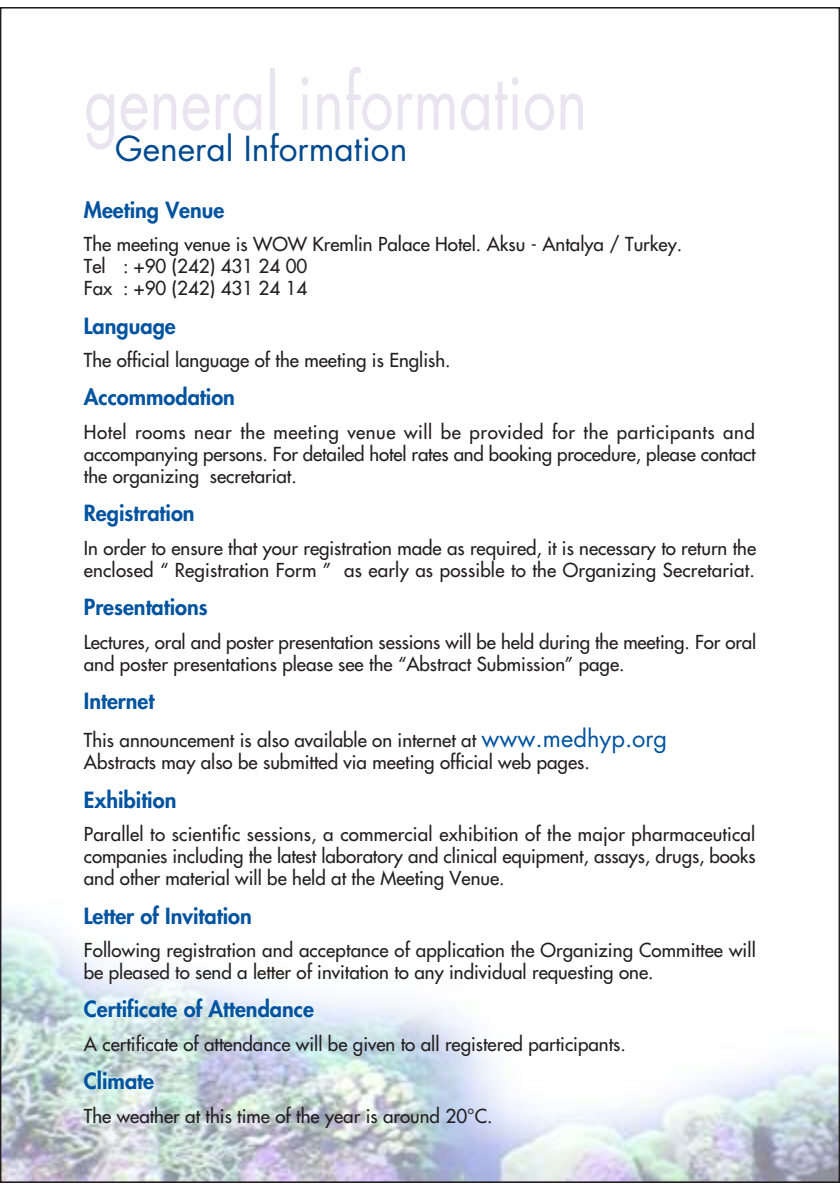
<style>
.page{position:relative;width:840px;height:1190px;background:#fff}
.page>*{position:absolute;margin:0;border:0;box-sizing:border-box;transform-origin:0 0}
.t1{font:75px "Futura";color:#e9e4ef;scale:.79 1}
.t2{font:33.6px "Futura";color:#01498e}
.t3{font:800 21.8px "Futura";color:#0153a0}
.t4{font:18.8px/22.2px "Futura";color:#231f20}
.s1{font-size:23.6px;color:#0153a0}
</style>
<div class="page">
<img style="left:3px;top:916px;width:834px;height:263px">
<h1 class="t1" style="left:84px;top:60px;width:638px">general information</h1>
<h2 class="t2" style="left:115px;top:130px;width:294px">General Information</h2>
<p class="t3" style="left:84px;top:198px;width:142px">Meeting Venue</p>
<p class="t4" style="left:84px;top:234px;width:600px">The meeting venue is WOW Kremlin Palace Hotel. Aksu - Antalya / Turkey.<br>Tel : +90 (242) 431 24 00<br>Fax : +90 (242) 431 24 14</p>
<p class="t3" style="left:84px;top:313px;width:93px">Language</p>
<p class="t4" style="left:84px;top:350px;width:368px">The official language of the meeting is English.</p>
<p class="t3" style="left:84px;top:385px;width:153px">Accommodation</p>
<p class="t4" style="left:84px;top:421px;width:673px;text-align:justify">Hotel rooms near the meeting venue will be provided for the participants and accompanying persons. For detailed hotel rates and booking procedure, please contact the organizing secretariat.</p>
<p class="t3" style="left:84px;top:501px;width:112px">Registration</p>
<p class="t4" style="left:84px;top:537px;width:674px">In order to ensure that your registration made as required, it is necessary to return the enclosed “ Registration Form ” as early as possible to the Organizing Secretariat.</p>
<p class="t3" style="left:84px;top:595px;width:125px">Presentations</p>
<p class="t4" style="left:84px;top:631px;width:674px">Lectures, oral and poster presentation sessions will be held during the meeting. For oral and poster presentations please see the “Abstract Submission” page.</p>
<p class="t3" style="left:84px;top:689px;width:72px">Internet</p>
<p class="t4" style="left:84px;top:730px;width:585px">This announcement is also available on internet at <span class="s1">www.medhyp.org<br></span>Abstracts may also be submitted via meeting official web pages.</p>
<p class="t3" style="left:84px;top:787px;width:94px">Exhibition</p>
<p class="t4" style="left:84px;top:824px;width:673px;text-align:justify">Parallel to scientific sessions, a commercial exhibition of the major pharmaceutical companies including the latest laboratory and clinical equipment, assays, drugs, books and other material will be held at the Meeting Venue.</p>
<p class="t3" style="left:84px;top:903px;width:169px">Letter of Invitation</p>
<p class="t4" style="left:84px;top:939px;width:674px">Following registration and acceptance of application the Organizing Committee will be pleased to send a letter of invitation to any individual requesting one.</p>
<p class="t3" style="left:84px;top:997px;width:232px">Certificate of Attendance</p>
<p class="t4" style="left:84px;top:1033px;width:543px">A certificate of attendance will be given to all registered participants.</p>
<p class="t3" style="left:84px;top:1069px;width:72px">Climate</p>
<p class="t4" style="left:84px;top:1105px;width:410px">The weather at this time of the year is around 20°C.</p>
</div>
